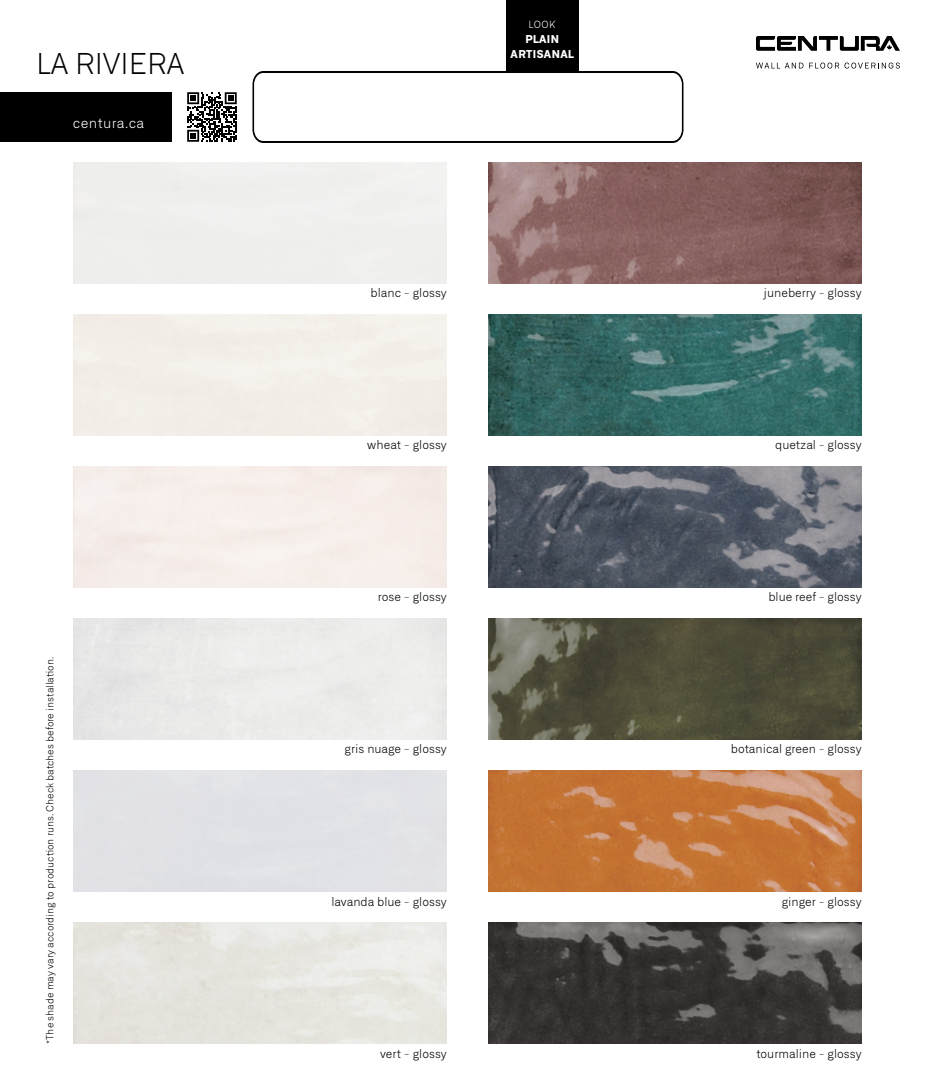
<style>
.page{position:relative;width:936px;height:1080px;background:#fff}
.page>*{position:absolute;margin:0;border:0;box-sizing:border-box;transform-origin:0 0}
.t1{font:300 29px "Neufile Grotesk";color:#000}
.t2{font:300 14px "Neufile Grotesk";letter-spacing:.03em;color:#fff}
.t3{font:300 12px "Neufile Grotesk";color:#000}
.t4{font:800 11px/15px "Neufile Grotesk";letter-spacing:.035em;color:#fff;text-align:center}
.t5{font:300 10px "Neufile Grotesk";color:#000}
.t6{font:300 10px "Neufile Grotesk";color:#fff}
</style>
<div class="page">
<svg style="left:187px;top:92px;width:50px;height:50px"></svg>
<div style="left:506px;top:0;width:72px;height:71px;background:#000"></div>
<div style="left:0;top:92px;width:171px;height:50px;background:#000"></div>
<svg style="left:756px;top:63px;width:47px;height:5px"></svg>
<svg style="left:809px;top:63px;width:91px;height:6px"></svg>
<svg style="left:756px;top:36px;width:144px;height:15px"></svg>
<img style="left:488px;top:162px;width:374px;height:122px">
<img style="left:488px;top:314px;width:374px;height:122px">
<img style="left:488px;top:466px;width:374px;height:122px">
<img style="left:488px;top:618px;width:374px;height:122px">
<img style="left:488px;top:770px;width:374px;height:122px">
<img style="left:488px;top:922px;width:374px;height:122px">
<svg style="left:252px;top:71px;width:432px;height:72px"></svg>
<h1 class="t1" style="left:36px;top:46px;width:150px">LA RIVIERA</h1>
<p class="t2" style="left:73px;top:114px;width:73px">centura.ca</p>
<p class="t5" style="left:44px;top:1044px;width:388px;rotate:-90deg">*The shade may vary according to production runs. Check batches before installation.</p>
<p class="t6" style="left:529px;top:19px;width:29px">LOOK</p>
<p class="t4" style="left:511px;top:32px;width:65px">PLAIN<br>ARTISANAL</p>
<p class="t3" style="left:371px;top:286px;width:78px">blanc - glossy</p>
<p class="t3" style="left:764px;top:286px;width:100px">juneberry - glossy</p>
<p class="t3" style="left:367px;top:438px;width:81px">wheat - glossy</p>
<p class="t3" style="left:775px;top:438px;width:88px">quetzal - glossy</p>
<p class="t3" style="left:378px;top:590px;width:70px">rose - glossy</p>
<p class="t3" style="left:768px;top:590px;width:95px">blue reef - glossy</p>
<p class="t3" style="left:345px;top:742px;width:104px">gris nuage - glossy</p>
<p class="t3" style="left:731px;top:742px;width:132px">botanical green - glossy</p>
<p class="t3" style="left:331px;top:894px;width:117px">lavanda blue - glossy</p>
<p class="t3" style="left:782px;top:894px;width:81px">ginger - glossy</p>
<p class="t3" style="left:380px;top:1046px;width:68px">vert - glossy</p>
<p class="t3" style="left:756px;top:1046px;width:107px">tourmaline - glossy</p>
</div>
